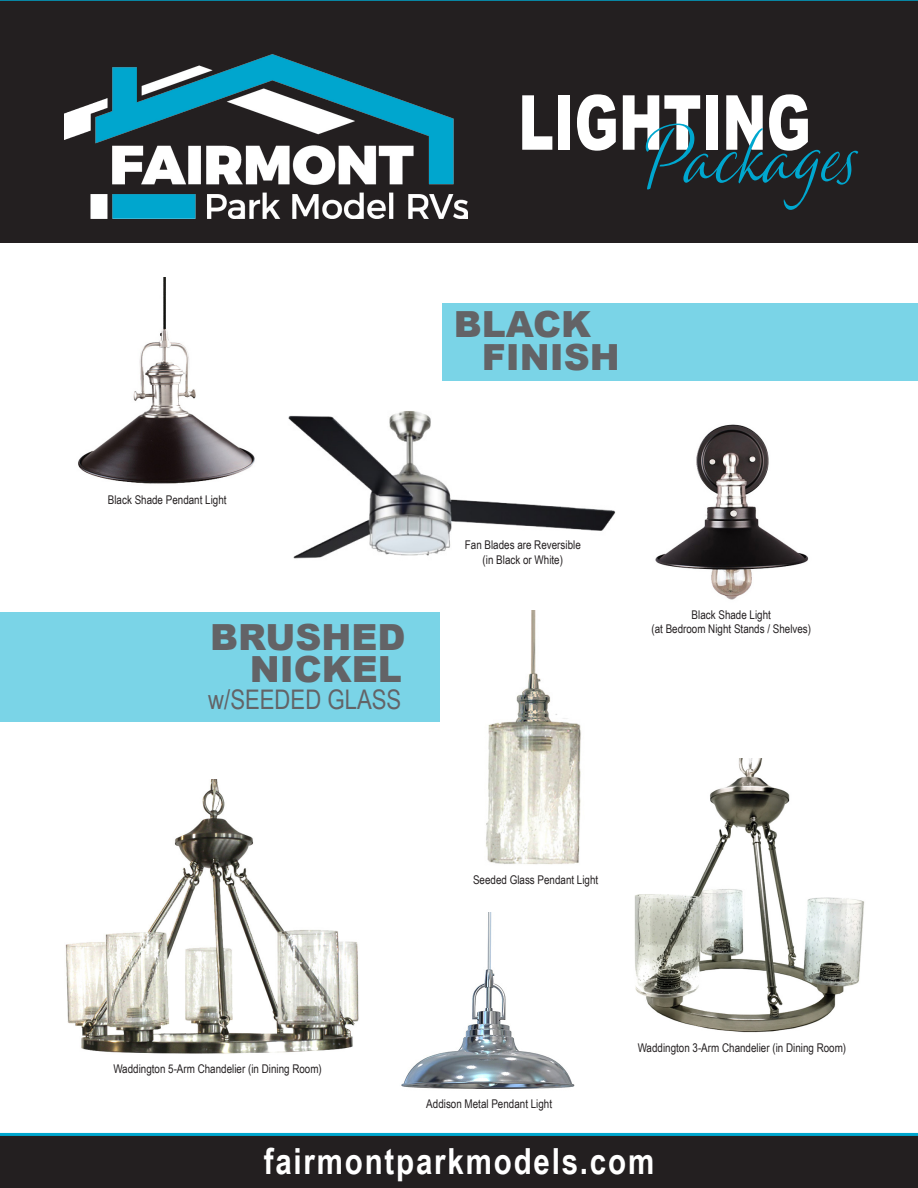
<style>
.page{position:relative;width:918px;height:1188px;background:#fff}
.page>*{position:absolute;margin:0;border:0;box-sizing:border-box;transform-origin:0 0}
.t1{font:900 76.05px "Arial";color:#fff;scale:.7 1}
.t2{font:72.15px "Winsome";letter-spacing:-.01em;color:#00a7cf;scale:.7 1}
.t3{font:900 36px/32.4px "Arial";color:#636366}
.t4{font:700 36px "Arial Narrow";letter-spacing:.05em;color:#fff}
.t5{font:27px "Arial Narrow";color:#636366}
.t6{font:12px "Arial Narrow";color:#231f20}
</style>
<div class="page">
<img style="left:65px;top:780px;width:294px;height:274px">
<img style="left:401px;top:913px;width:174px;height:176px">
<img style="left:288px;top:411px;width:328px;height:148px">
<img style="left:634px;top:759px;width:230px;height:274px">
<div style="left:442px;top:303px;width:476px;height:77px;background:#7ad4e7"></div>
<img style="left:78px;top:278px;width:177px;height:206px">
<img style="left:655px;top:424px;width:154px;height:176px">
<img style="left:486px;top:610px;width:95px;height:255px">
<div style="left:0;top:612px;width:440px;height:110px;background:#7ad4e7"></div>
<div style="left:1px;top:1px;width:916px;height:241px;background:#231f20"></div>
<div style="left:0;top:0;width:918px;height:243px;border:2px solid #231f20"></div>
<div style="left:0;top:1134px;width:918px;height:54px;background:#231f20"></div>
<hr style="left:0;top:0;width:918px;height:1px;background:#00a7cf">
<hr style="left:0;top:1133px;width:918px;height:3px;background:#00a7cf">
<img style="left:65px;top:54px;width:403px;height:164px">
<p class="t1" style="left:518px;top:67px;width:420px">lighting</p>
<h2 class="t2" style="left:645px;top:113px;width:312px">Packages</h2>
<p class="t6" style="left:108px;top:491px;width:120px">Black Shade Pendant Light</p>
<p class="t3" style="left:210px;top:619px;width:197px;text-align:right">BRUSHED<br>NICKEL</p>
<p class="t5" style="left:208px;top:680px;width:195px">w/SEEDED GLASS</p>
<p class="t3" style="left:482px;top:307px;width:139px;text-indent:-28px">BLACK<br>FINISH</p>
<p class="t6" style="left:465px;top:536px;width:117px">Fan Blades are Reversible</p>
<p class="t6" style="left:483px;top:551px;width:82px">(in Black or White)</p>
<p class="t6" style="left:692px;top:606px;width:81px">Black Shade Light</p>
<p class="t6" style="left:651px;top:620px;width:161px">(at Bedroom Night Stands / Shelves)</p>
<p class="t6" style="left:113px;top:1060px;width:210px">Waddington 5-Arm Chandelier (in Dining Room)</p>
<p class="t6" style="left:473px;top:871px;width:127px">Seeded Glass Pendant Light</p>
<p class="t6" style="left:426px;top:1095px;width:127px">Addison Metal Pendant Light</p>
<p class="t6" style="left:638px;top:1039px;width:210px">Waddington 3-Arm Chandelier (in Dining Room)</p>
<p class="t4" style="left:264px;top:1134px;width:392px">fairmontparkmodels.com</p>
</div>
